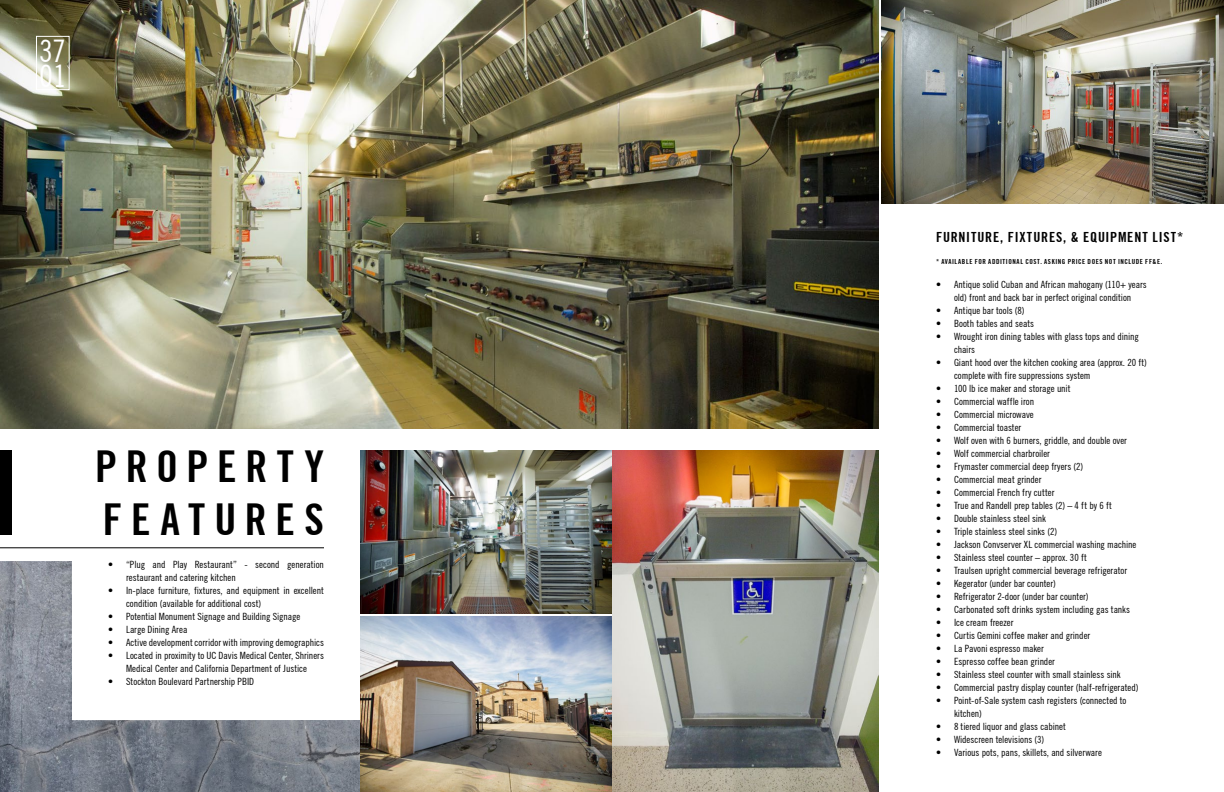
<style>
.page{position:relative;width:1224px;height:792px;background:#fff}
.page>*{position:absolute;margin:0;border:0;box-sizing:border-box;transform-origin:0 0}
.t1{font:700 condensed 44px/52.8px "Trade Gothic No.20";letter-spacing:.2em;color:#000}
.t2{font:condensed 31.2px/25.2px "Trade Gothic No.18";color:#fff}
.t3{font:700 condensed 14px "Trade Gothic No.20";letter-spacing:.06em;color:#000}
.t4{font:condensed 10px/13px "Trade Gothic No.18";letter-spacing:-.005em;color:#000}
.t5{font:700 condensed 7px "Trade Gothic No.20";letter-spacing:.075em;color:#000}
</style>
<div class="page">
<img style="left:0;top:561px;width:360px;height:231px">
<div style="left:0;top:450px;width:12px;height:85px;background:#000"></div>
<hr style="left:0;top:548px;width:324px;height:1px;background:#000">
<img style="left:0;top:0;width:878px;height:428px">
<img style="left:881px;top:0;width:343px;height:204px">
<img style="left:612px;top:450px;width:266px;height:342px">
<img style="left:360px;top:450px;width:252px;height:163px">
<img style="left:360px;top:616px;width:252px;height:176px">
<div style="left:36px;top:36px;width:34px;height:54px;border:1px solid #fff"></div>
<h2 class="t2" style="left:39px;top:38px;width:29px">37<br>01</h2>
<h1 class="t1" style="left:95px;top:439px;width:230px">PROPERTY<br>FEATURES</h1>
<p class="t4" style="left:126px;top:558px;width:199px;text-indent:-18px">• “Plug and Play Restaurant” - second generation restaurant and catering kitchen</p>
<p class="t4" style="left:126px;top:584px;width:199px;text-indent:-18px">• In-place furniture, fixtures, and equipment in excellent condition (available for additional cost)</p>
<p class="t4" style="left:108px;top:610px;width:194px">• Potential Monument Signage and Building Signage</p>
<p class="t4" style="left:108px;top:623px;width:81px">• Large Dining Area</p>
<p class="t4" style="left:108px;top:636px;width:218px">• Active development corridor with improving demographics</p>
<p class="t4" style="left:108px;top:649px;width:218px;text-align:center">• Located in proximity to UC Davis Medical Center, Shriners<br>Medical Center and California Department of Justice</p>
<p class="t4" style="left:108px;top:675px;width:148px">• Stockton Boulevard Partnership PBID</p>
<h3 class="t3" style="left:936px;top:229px;width:249px">FURNITURE, FIXTURES, &amp; EQUIPMENT LIST*</h3>
<p class="t4" style="left:936px;top:278px;width:212px;text-align:center">• Antique solid Cuban and African mahogany (110+ years old) front and back bar in perfect original condition</p>
<p class="t4" style="left:936px;top:304px;width:90px">• Antique bar tools (8)</p>
<p class="t4" style="left:936px;top:317px;width:100px">• Booth tables and seats</p>
<p class="t4" style="left:954px;top:330px;width:186px;text-indent:-18px">• Wrought iron dining tables with glass tops and dining chairs</p>
<p class="t4" style="left:954px;top:356px;width:195px;text-indent:-18px">• Giant hood over the kitchen cooking area (approx. 20 ft) complete with fire suppressions system</p>
<p class="t4" style="left:936px;top:382px;width:136px">• 100 lb ice maker and storage unit</p>
<p class="t4" style="left:936px;top:395px;width:100px">• Commercial waffle iron</p>
<p class="t4" style="left:936px;top:408px;width:99px">• Commercial microwave</p>
<p class="t4" style="left:936px;top:421px;width:87px">• Commercial toaster</p>
<p class="t4" style="left:936px;top:434px;width:193px">• Wolf oven with 6 burners, griddle, and double over</p>
<p class="t4" style="left:936px;top:447px;width:116px">• Wolf commercial charbroiler</p>
<p class="t4" style="left:936px;top:460px;width:149px">• Frymaster commercial deep fryers (2)</p>
<p class="t4" style="left:936px;top:473px;width:107px">• Commercial meat grinder</p>
<p class="t4" style="left:936px;top:486px;width:120px">• Commercial French fry cutter</p>
<p class="t4" style="left:936px;top:499px;width:177px">• True and Randell prep tables (2) – 4 ft by 6 ft</p>
<p class="t4" style="left:936px;top:512px;width:112px">• Double stainless steel sink</p>
<p class="t4" style="left:936px;top:525px;width:123px">• Triple stainless steel sinks (2)</p>
<p class="t4" style="left:936px;top:538px;width:202px">• Jackson Convserver XL commercial washing machine</p>
<p class="t4" style="left:936px;top:551px;width:152px">• Stainless steel counter – approx. 30 ft</p>
<p class="t4" style="left:936px;top:564px;width:193px">• Traulsen upright commercial beverage refrigerator</p>
<p class="t4" style="left:936px;top:577px;width:121px">• Kegerator (under bar counter)</p>
<p class="t4" style="left:936px;top:590px;width:154px">• Refrigerator 2-door (under bar counter)</p>
<p class="t4" style="left:936px;top:603px;width:196px">• Carbonated soft drinks system including gas tanks</p>
<p class="t4" style="left:936px;top:616px;width:79px">• Ice cream freezer</p>
<p class="t4" style="left:936px;top:629px;width:156px">• Curtis Gemini coffee maker and grinder</p>
<p class="t4" style="left:936px;top:642px;width:109px">• La Pavoni espresso maker</p>
<p class="t4" style="left:936px;top:655px;width:121px">• Espresso coffee bean grinder</p>
<p class="t4" style="left:936px;top:668px;width:186px">• Stainless steel counter with small stainless sink</p>
<p class="t4" style="left:936px;top:681px;width:204px">• Commercial pastry display counter (half-refrigerated)</p>
<p class="t4" style="left:954px;top:694px;width:174px;text-indent:-18px">• Point-of-Sale system cash registers (connected to kitchen)</p>
<p class="t4" style="left:936px;top:720px;width:132px">• 8 tiered liquor and glass cabinet</p>
<p class="t4" style="left:936px;top:733px;width:110px">• Widescreen televisions (3)</p>
<p class="t4" style="left:936px;top:746px;width:167px">• Various pots, pans, skillets, and silverware</p>
<p class="t5" style="left:936px;top:257px;width:228px">* AVAILABLE FOR ADDITIONAL COST. ASKING PRICE DOES NOT INCLUDE FF&amp;E.</p>
</div>
